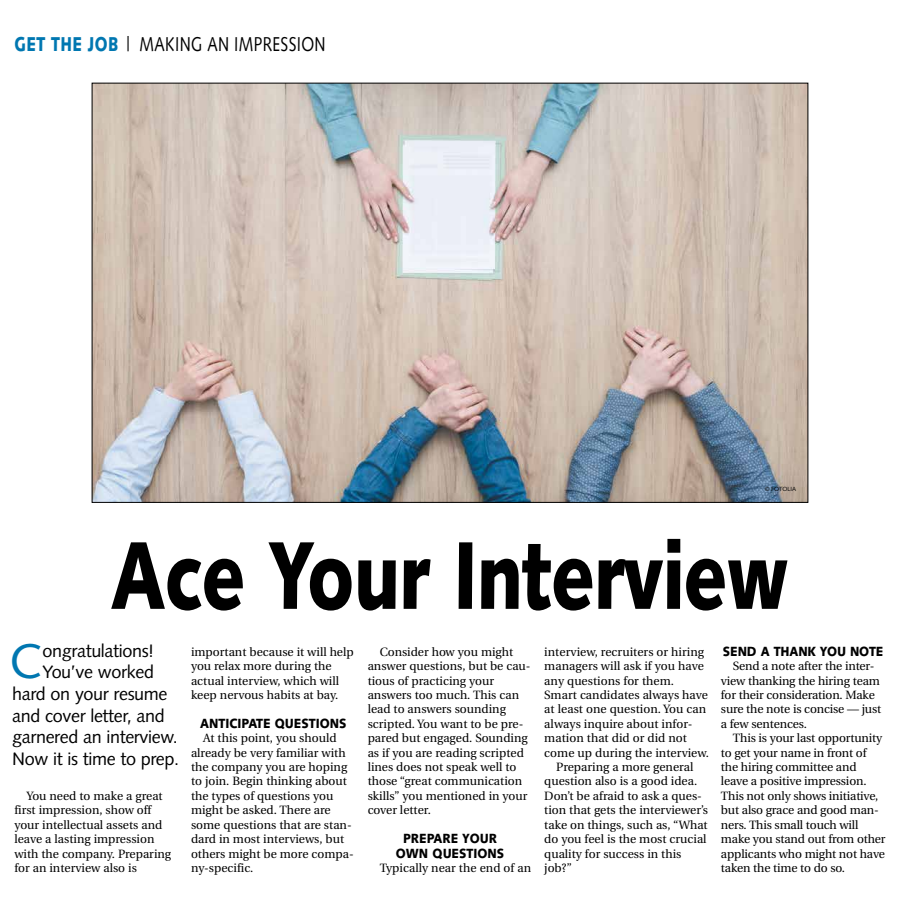
<style>
.page{position:relative;width:900px;height:908px;background:#fff}
.page>*{position:absolute;margin:0;border:0;box-sizing:border-box;transform-origin:0 0}
.t1{font:900 96px "Syntax";letter-spacing:-.015em;color:#000;scale:.77 1}
.t2{font:48.6px "Syntax";color:#0077b1}
.t3{font:20px "Syntax";letter-spacing:.025em;color:#000;scale:.77 1}
.t4{font:18px "Syntax";letter-spacing:-.02em;color:#000}
.t5{font:900 13.3px/14.4px "Syntax";color:#000;text-align:center;scale:.91 1}
.t6{font:12px/14.4px "Utopia";color:#000}
.t7{font:6px "Syntax";color:#000}
.s1{font-weight:900;color:#0077b1}
</style>
<div class="page">
<img style="left:94px;top:85px;width:712px;height:415px">
<h3 class="t3" style="left:14px;top:32px;width:406px"><span class="s1">GET THE JOB</span> | MAKING AN IMPRESSION</h3>
<p class="t7" style="left:765px;top:485px;width:33px">© FOTOLIA</p>
<h1 class="t1" style="left:111px;top:518px;width:883px">Ace Your Interview</h1>
<h2 class="t2" style="left:10px;top:632px;width:34px">C</h2>
<h3 class="t4" style="left:43px;top:639px;width:113px">ongratulations!</h3>
<h3 class="t4" style="left:43px;top:661px;width:113px">You’ve worked</h3>
<h3 class="t4" style="left:12px;top:683px;width:157px">hard on your resume</h3>
<h3 class="t4" style="left:12px;top:704px;width:154px">and cover letter, and</h3>
<h3 class="t4" style="left:12px;top:726px;width:167px">garnered an interview.</h3>
<h3 class="t4" style="left:12px;top:747px;width:168px">Now it is time to prep.</h3>
<p class="t6" style="left:14px;top:788px;width:158px;text-indent:12px">You need to make a great first impression, show off your intellectual assets and leave a lasting impression with the company. Preparing for an interview also is</p>
<p class="t6" style="left:191px;top:644px;width:164px">important because it will help you relax more during the actual interview, which will keep nervous habits at bay.</p>
<p class="t5" style="left:200px;top:715px;width:162px">ANTICIPATE QUESTIONS</p>
<p class="t6" style="left:191px;top:731px;width:164px;text-indent:12px">At this point, you should already be very familiar with the company you are hoping to join. Begin thinking about the types of questions you might be asked. There are some questions that are stan&shy;dard in most interviews, but others might be more compa&shy;ny-specific.</p>
<p class="t6" style="left:368px;top:644px;width:164px;text-indent:12px">Consider how you might answer questions, but be cau&shy;tious of practicing your answers too much. This can lead to answers sounding scripted. You want to be pre&shy;pared but engaged. Sounding as if you are reading scripted lines does not speak well to those “great communication skills” you mentioned in your cover letter.</p>
<p class="t5" style="left:396px;top:831px;width:121px">PREPARE YOUR<br>OWN QUESTIONS</p>
<p class="t6" style="left:380px;top:860px;width:153px">Typically near the end of an</p>
<p class="t6" style="left:544px;top:644px;width:161px">interview, recruiters or hiring</p>
<p class="t6" style="left:544px;top:659px;width:161px">managers will ask if you have</p>
<p class="t6" style="left:544px;top:673px;width:131px">any questions for them.</p>
<p class="t6" style="left:544px;top:687px;width:165px">Smart candidates always have</p>
<p class="t6" style="left:544px;top:702px;width:163px">at least one question. You can</p>
<p class="t6" style="left:544px;top:716px;width:150px">always inquire about infor-</p>
<p class="t6" style="left:544px;top:731px;width:144px">mation that did or did not</p>
<p class="t6" style="left:544px;top:745px;width:166px">come up during the interview.</p>
<p class="t6" style="left:556px;top:759px;width:139px">Preparing a more general</p>
<p class="t6" style="left:544px;top:774px;width:154px">question also is a good idea.</p>
<p class="t6" style="left:544px;top:788px;width:159px">Don’t be afraid to ask a ques-</p>
<p class="t6" style="left:544px;top:803px;width:165px">tion that gets the interviewer’s</p>
<p class="t6" style="left:544px;top:817px;width:165px">take on things, such as, “What</p>
<p class="t6" style="left:544px;top:831px;width:164px">do you feel is the most crucial</p>
<p class="t6" style="left:544px;top:846px;width:139px">quality for success in this</p>
<p class="t6" style="left:544px;top:860px;width:29px">job?”</p>
<p class="t5" style="left:723px;top:643px;width:178px">SEND A THANK YOU NOTE</p>
<p class="t6" style="left:721px;top:659px;width:162px;text-indent:12px">Send a note after the inter&shy;view thanking the hiring team for their consideration. Make sure the note is concise — just a few sentences.</p>
<p class="t6" style="left:721px;top:731px;width:166px;text-indent:12px">This is your last opportunity to get your name in front of the hiring committee and leave a positive impression.<br>This not only shows initiative, but also grace and good man&shy;ners. This small touch will make you stand out from other applicants who might not have taken the time to do so.</p>
</div>
